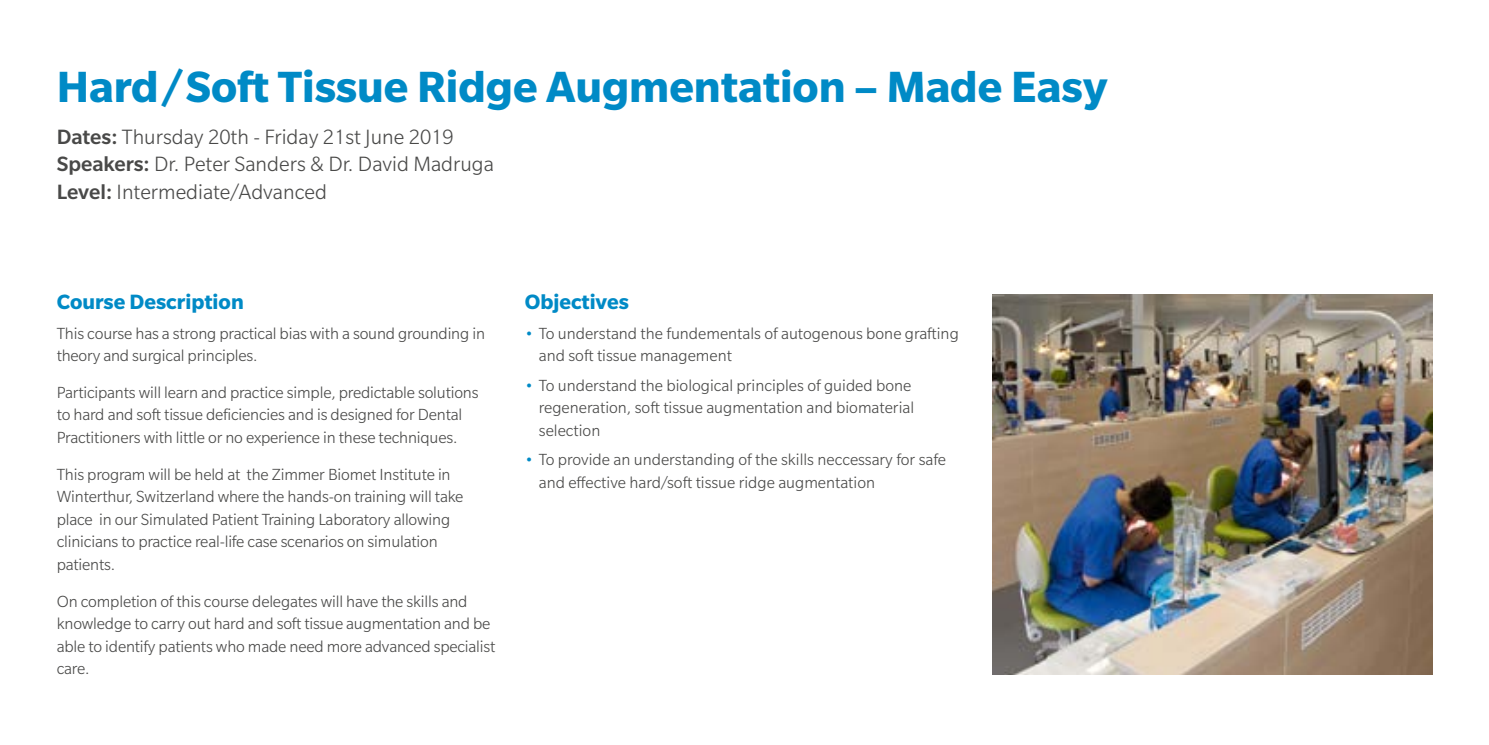
<style>
.page{position:relative;width:1489px;height:745px;background:#fff}
.page>*{position:absolute;margin:0;border:0;box-sizing:border-box;transform-origin:0 0}
.t1{font:700 47.5px "Slate Pro";color:#008ac6}
.t2{font:300 22.5px/27.5px "Slate Pro";color:#494948}
.t3{font:700 22.5px "Slate Pro";color:#008ac6}
.t4{font:300 17.5px/22.5px "Slate Pro";letter-spacing:-.01em;color:#494948}
.s1{font-weight:500}
.s2{color:#008ac6}
</style>
<div class="page">
<img style="left:992px;top:294px;width:439px;height:379px">
<h1 class="t1" style="left:57px;top:61px;width:1052px">Hard/Soft Tissue Ridge Augmentation – Made Easy</h1>
<p class="t2" style="left:57px;top:123px;width:438px"><span class="s1">Dates:</span> Thursday 20th - Friday 21st June 2019<br><span class="s1">Speakers:</span> Dr. Peter Sanders &amp; Dr. David Madruga<br><span class="s1">Level:</span> Intermediate/Advanced</p>
<p class="t3" style="left:57px;top:289px;width:188px">Course Description</p>
<p class="t4" style="left:57px;top:321px;width:430px">This course has a strong practical bias with a sound grounding in theory and surgical principles.</p>
<p class="t4" style="left:57px;top:381px;width:423px">Participants will learn and practice simple, predictable solutions to hard and soft tissue deficiencies and is designed for Dental<br>Practitioners with little or no experience in these techniques.</p>
<p class="t4" style="left:57px;top:462px;width:408px">This program will be held at the Zimmer Biomet Institute in Winterthur, Switzerland where the hands-on training will take place in our Simulated Patient Training Laboratory allowing clinicians to practice real-life case scenarios on simulation patients.</p>
<p class="t4" style="left:57px;top:589px;width:440px">On completion of this course delegates will have the skills and knowledge to carry out hard and soft tissue augmentation and be able to identify patients who made need more advanced specialist care.</p>
<p class="t3" style="left:524px;top:289px;width:106px">Objectives</p>
<p class="t4" style="left:539px;top:321px;width:421px;text-indent:-14px"><span class="s2">•</span> To understand the fundementals of autogenous bone grafting and soft tissue management</p>
<p class="t4" style="left:539px;top:373px;width:377px;text-indent:-14px"><span class="s2">•</span> To understand the biological principles of guided bone regeneration, soft tissue augmentation and biomaterial selection</p>
<p class="t4" style="left:539px;top:448px;width:409px;text-indent:-14px"><span class="s2">•</span> To provide an understanding of the skills neccessary for safe and effective hard/soft tissue ridge augmentation</p>
</div>
